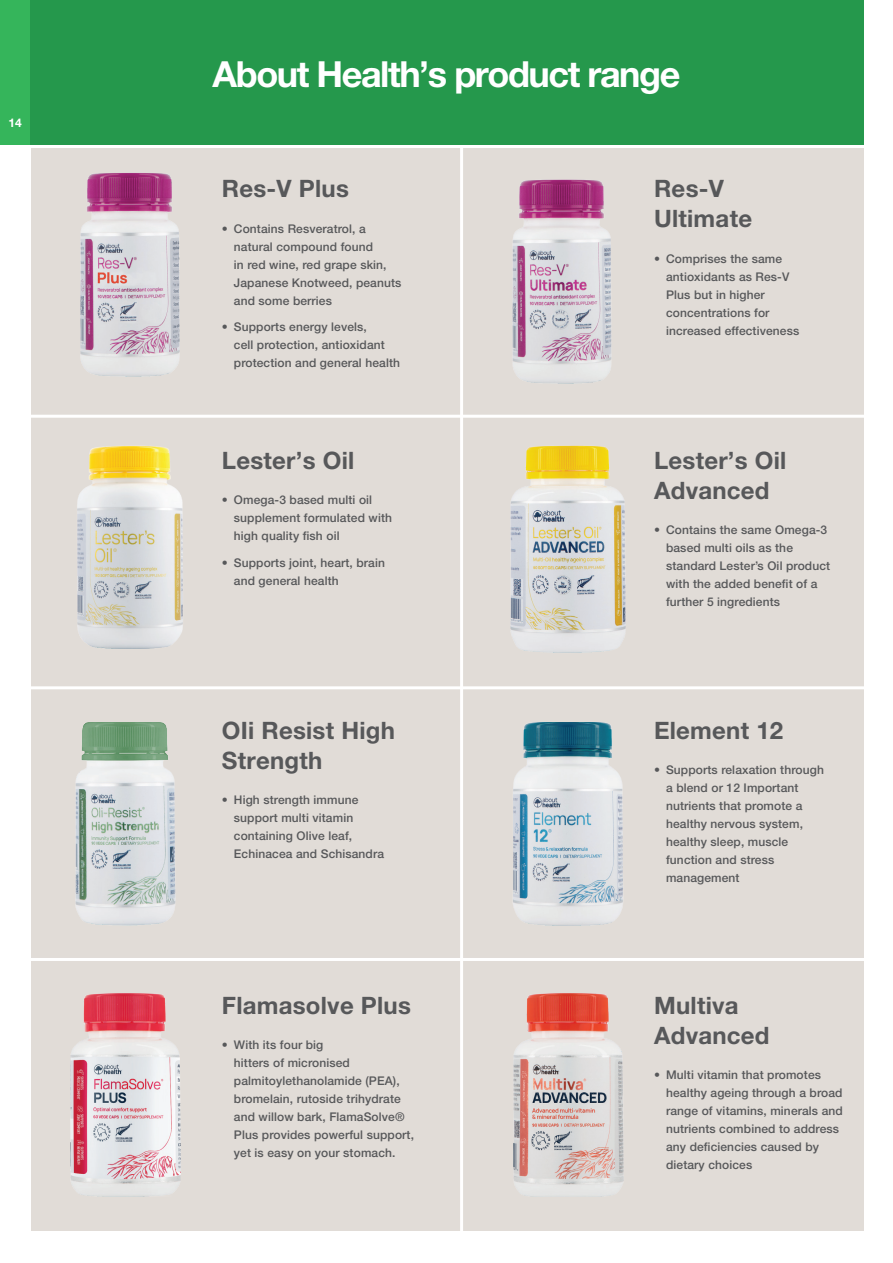
<style>
.page{position:relative;width:893px;height:1263px;background:#fff}
.page>*{position:absolute;margin:0;border:0;box-sizing:border-box;transform-origin:0 0}
.t1{font:700 36px "Helvetica Neue";letter-spacing:-.04em;color:#fff}
.t2{font:700 24px/30px "Helvetica Neue";letter-spacing:.01em;color:#57585a}
.t3{font:500 12px/18px "Helvetica Neue";letter-spacing:.01em;color:#57585a}
.t4{font:700 12px "Helvetica Neue";color:#fff}
</style>
<div class="page">
<div style="left:31px;top:149px;width:832px;height:1082px;background:#e1dcd7"></div>
<hr style="left:14px;top:415px;width:879px;height:3px;background:#fff">
<hr style="left:14px;top:686px;width:879px;height:3px;background:#fff">
<hr style="left:14px;top:958px;width:879px;height:3px;background:#fff">
<hr style="left:460px;top:134px;width:3px;height:1110px;background:#fff">
<div style="left:30px;top:0;width:833px;height:145px;background:#25984c"></div>
<img style="left:80px;top:173px;width:100px;height:204px">
<img style="left:513px;top:722px;width:110px;height:204px">
<img style="left:70px;top:993px;width:111px;height:203px">
<img style="left:510px;top:446px;width:116px;height:207px">
<img style="left:77px;top:446px;width:106px;height:203px">
<img style="left:513px;top:993px;width:111px;height:203px">
<img style="left:75px;top:722px;width:101px;height:203px">
<img style="left:512px;top:179px;width:99px;height:205px">
<div style="left:0;top:0;width:30px;height:145px;background:#35b55b"></div>
<p class="t4" style="left:8px;top:116px;width:15px">14</p>
<h1 class="t1" style="left:213px;top:52px;width:469px">About Health’s product range</h1>
<h2 class="t2" style="left:222px;top:173px;width:129px">Res-V Plus</h2>
<p class="t3" style="left:234px;top:219px;width:169px;text-indent:-12px">• Contains Resveratrol, a natural compound found<br>in red wine, red grape skin,<br>Japanese Knotweed, peanuts and some berries</p>
<p class="t3" style="left:234px;top:318px;width:168px;text-indent:-12px">• Supports energy levels,<br>cell protection, antioxidant protection and general health</p>
<h2 class="t2" style="left:222px;top:445px;width:134px">Lester’s Oil</h2>
<p class="t3" style="left:234px;top:491px;width:160px;text-indent:-12px">• Omega-3 based multi oil supplement formulated with high quality fish oil</p>
<p class="t3" style="left:234px;top:553px;width:153px;text-indent:-12px">• Supports joint, heart, brain and general health</p>
<h2 class="t2" style="left:222px;top:715px;width:175px">OIi Resist High<br>Strength</h2>
<p class="t3" style="left:234px;top:791px;width:152px;text-indent:-12px">• High strength immune support multi vitamin containing Olive leaf,<br>Echinacea and Schisandra</p>
<h2 class="t2" style="left:222px;top:990px;width:191px">Flamasolve Plus</h2>
<p class="t3" style="left:234px;top:1035px;width:182px;text-indent:-12px">• With its four big<br>hitters of micronised palmitoylethanolamide (PEA), bromelain, rutoside trihydrate and willow bark, FlamaSolve®<br>Plus provides powerful support, yet is easy on your stomach.</p>
<h2 class="t2" style="left:654px;top:173px;width:100px">Res-V<br>Ultimate</h2>
<p class="t3" style="left:666px;top:249px;width:135px;text-indent:-12px">• Comprises the same antioxidants as Res-V<br>Plus but in higher concentrations for increased effectiveness</p>
<h2 class="t2" style="left:654px;top:445px;width:134px">Lester’s Oil<br>Advanced</h2>
<p class="t3" style="left:666px;top:521px;width:166px;text-indent:-12px">• Contains the same Omega-3 based multi oils as the standard Lester’s Oil product with the added benefit of a further 5 ingredients</p>
<h2 class="t2" style="left:654px;top:715px;width:131px">Element 12</h2>
<p class="t3" style="left:666px;top:761px;width:159px;text-indent:-12px">• Supports relaxation through a blend or 12 Important nutrients that promote a healthy nervous system, healthy sleep, muscle function and stress management</p>
<h2 class="t2" style="left:654px;top:990px;width:117px">Multiva<br>Advanced</h2>
<p class="t3" style="left:666px;top:1065px;width:178px;text-indent:-12px">• Multi vitamin that promotes healthy ageing through a broad range of vitamins, minerals and nutrients combined to address any deficiencies caused by dietary choices</p>
</div>
